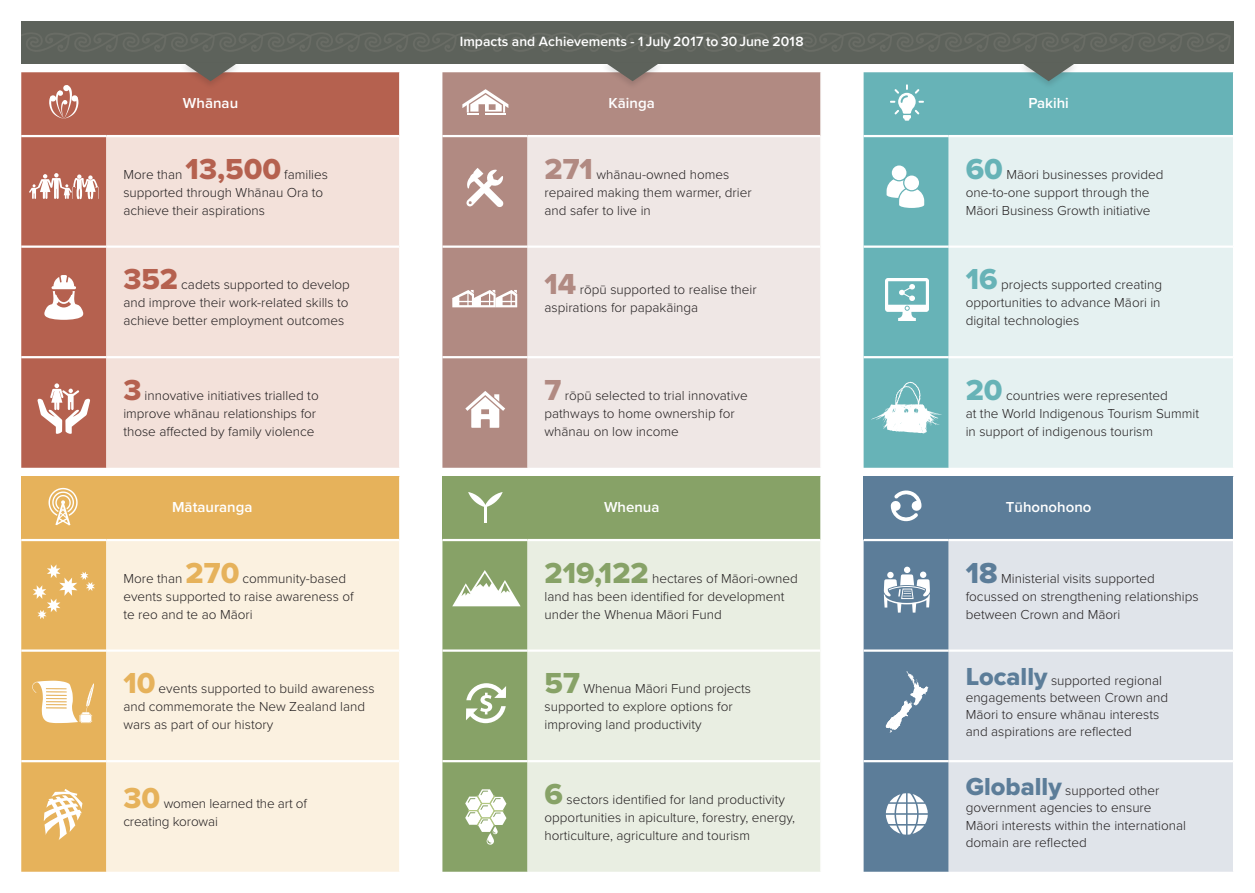
<style>
.page{position:relative;width:1255px;height:893px;background:#fff}
.page>*{position:absolute;margin:0;border:0;box-sizing:border-box;transform-origin:0 0}
.t1{font:30px "Proxima Nova Extrabld";color:#b5614f}
.t2{font:30px "Proxima Nova Extrabld";color:#87a267}
.t3{font:30px "Proxima Nova Extrabld";color:#e6b25b}
.t4{font:30px "Proxima Nova Extrabld";color:#b18a82}
.t5{font:30px "Proxima Nova Extrabld";color:#67b3b7}
.t6{font:30px "Proxima Nova Extrabld";color:#5c7d99}
.t7{font:600 15px "Proxima Nova";color:#fff}
.t8{font:600 13.8px "Proxima Nova";color:#fff}
.t9{font:300 13.5px/18px "Proxima Nova";color:#231f20}
.s1{font-family:"Proxima Nova Extrabld";font-weight:400;font-size:25.5px;color:#5c7d99}
</style>
<div class="page">
<div style="left:21px;top:72px;width:378px;height:396px;background:#b5614f"></div>
<div style="left:106px;top:137px;width:293px;height:331px;background:#f3e1da"></div>
<div style="left:21px;top:476px;width:379px;height:64px;background:#e6b25b"></div>
<div style="left:106px;top:541px;width:293px;height:331px;background:#fbf1e0"></div>
<hr style="left:399px;top:476px;width:1px;height:64px;background:#fff">
<hr style="left:21px;top:245px;width:85px;height:3px;background:#fff">
<hr style="left:106px;top:245px;width:293px;height:3px;background:#fff">
<hr style="left:21px;top:356px;width:85px;height:2px;background:#fff">
<hr style="left:106px;top:356px;width:293px;height:2px;background:#fff">
<hr style="left:106px;top:649px;width:293px;height:3px;background:#fff">
<hr style="left:106px;top:760px;width:293px;height:2px;background:#fff">
<hr style="left:21px;top:135px;width:85px;height:2px;background:#fff">
<hr style="left:106px;top:135px;width:293px;height:2px;background:#fff">
<hr style="left:21px;top:539px;width:85px;height:2px;background:#fff">
<hr style="left:106px;top:539px;width:293px;height:2px;background:#fff">
<div style="left:442px;top:72px;width:378px;height:396px;background:#b18a82"></div>
<div style="left:527px;top:137px;width:293px;height:331px;background:#efe7e5"></div>
<div style="left:442px;top:476px;width:379px;height:64px;background:#87a267"></div>
<div style="left:527px;top:541px;width:293px;height:331px;background:#e9eee2"></div>
<hr style="left:820px;top:476px;width:1px;height:64px;background:#fff">
<hr style="left:442px;top:245px;width:85px;height:3px;background:#fff">
<hr style="left:527px;top:245px;width:293px;height:3px;background:#fff">
<hr style="left:442px;top:356px;width:85px;height:2px;background:#fff">
<hr style="left:527px;top:356px;width:293px;height:2px;background:#fff">
<hr style="left:527px;top:649px;width:293px;height:3px;background:#fff">
<hr style="left:527px;top:760px;width:293px;height:2px;background:#fff">
<hr style="left:442px;top:135px;width:85px;height:2px;background:#fff">
<hr style="left:527px;top:135px;width:293px;height:2px;background:#fff">
<hr style="left:442px;top:539px;width:85px;height:2px;background:#fff">
<hr style="left:527px;top:539px;width:293px;height:2px;background:#fff">
<div style="left:863px;top:72px;width:369px;height:396px;background:#67b3b7"></div>
<div style="left:948px;top:137px;width:284px;height:331px;background:#e5f1f1"></div>
<div style="left:863px;top:476px;width:370px;height:64px;background:#5c7d99"></div>
<div style="left:948px;top:541px;width:284px;height:331px;background:#e0e4ea"></div>
<hr style="left:1232px;top:476px;width:2px;height:64px;background:#fff">
<hr style="left:863px;top:245px;width:85px;height:3px;background:#fff">
<hr style="left:948px;top:245px;width:284px;height:3px;background:#fff">
<hr style="left:863px;top:356px;width:85px;height:2px;background:#fff">
<hr style="left:948px;top:356px;width:284px;height:2px;background:#fff">
<hr style="left:948px;top:649px;width:284px;height:3px;background:#fff">
<hr style="left:948px;top:760px;width:284px;height:2px;background:#fff">
<hr style="left:863px;top:135px;width:85px;height:2px;background:#fff">
<hr style="left:948px;top:135px;width:284px;height:2px;background:#fff">
<hr style="left:863px;top:539px;width:85px;height:2px;background:#fff">
<hr style="left:948px;top:539px;width:284px;height:2px;background:#fff">
<div style="left:21px;top:21px;width:1212px;height:43px;background:#5d625b"></div>
<svg style="left:21px;top:33px;width:1209px;height:19px"></svg>
<div style="left:600px;top:61px;width:64px;height:29px;background:#231f20;opacity:.15"></div>
<svg style="left:604px;top:62px;width:56px;height:19px"></svg>
<div style="left:179px;top:61px;width:63px;height:29px;background:#231f20;opacity:.15"></div>
<svg style="left:183px;top:62px;width:55px;height:19px"></svg>
<div style="left:1016px;top:61px;width:64px;height:29px;background:#231f20;opacity:.15"></div>
<svg style="left:1020px;top:62px;width:56px;height:19px"></svg>
<svg style="left:21px;top:540px;width:85px;height:332px;background:#e8ba6d"></svg>
<svg style="left:466px;top:168px;width:37px;height:39px"></svg>
<svg style="left:452px;top:290px;width:65px;height:17px"></svg>
<svg style="left:465px;top:391px;width:40px;height:37px"></svg>
<svg style="left:442px;top:540px;width:85px;height:332px;background:#96ad7a"></svg>
<svg style="left:49px;top:85px;width:29px;height:34px"></svg>
<svg style="left:48px;top:488px;width:30px;height:37px"></svg>
<svg style="left:462px;top:89px;width:46px;height:26px"></svg>
<hr style="left:484px;top:505px;width:3px;height:18px;background:#fff">
<svg style="left:468px;top:492px;width:34px;height:15px"></svg>
<svg style="left:890px;top:490px;width:31px;height:32px"></svg>
<svg style="left:890px;top:84px;width:33px;height:37px"></svg>
<svg style="left:44px;top:275px;width:39px;height:45px"></svg>
<svg style="left:37px;top:383px;width:54px;height:52px"></svg>
<svg style="left:29px;top:173px;width:69px;height:26px"></svg>
<div style="left:891px;top:165px;width:15px;height:15px;background:#fff;border-radius:50%"></div>
<div style="left:904px;top:176px;width:15px;height:14px;background:#fff;border-radius:50%"></div>
<svg style="left:886px;top:179px;width:38px;height:29px"></svg>
<img style="left:885px;top:279px;width:43px;height:41px">
<img style="left:899px;top:285px;width:15px;height:15px">
<img style="left:870px;top:380px;width:71px;height:56px">
<svg style="left:863px;top:540px;width:85px;height:332px;background:#6d8aa3"></svg>
<p class="t8" style="left:460px;top:31px;width:345px">Impacts and Achievements - 1 July 2017 to 30 June 2018</p>
<p class="t7" style="left:183px;top:91px;width:57px">Whānau</p>
<p class="t7" style="left:608px;top:91px;width:48px">Kāinga</p>
<p class="t7" style="left:1028px;top:91px;width:42px">Pakihi</p>
<p class="t9" style="left:123px;top:165px;width:61px">More than</p>
<h1 class="t1" style="left:186px;top:147px;width:97px">13,500</h1>
<p class="t9" style="left:123px;top:165px;width:206px;text-indent:161px">families supported through Whānau Ora to achieve their aspirations</p>
<h1 class="t4" style="left:544px;top:147px;width:50px">271</h1>
<p class="t9" style="left:544px;top:165px;width:209px;text-indent:52px">whānau-owned homes repaired making them warmer, drier and safer to live in</p>
<h1 class="t5" style="left:965px;top:147px;width:39px">60</h1>
<p class="t9" style="left:965px;top:165px;width:199px;text-indent:41px">Māori businesses provided one-to-one support through the<br>Māori Business Growth initiative</p>
<h1 class="t1" style="left:123px;top:257px;width:56px">352</h1>
<p class="t9" style="left:123px;top:275px;width:228px;text-align:justify;text-indent:58px">cadets supported to develop and improve their work-related skills to achieve better employment outcomes</p>
<h1 class="t4" style="left:544px;top:261px;width:33px">14</h1>
<p class="t9" style="left:544px;top:280px;width:214px;text-indent:35px">rōpū supported to realise their aspirations for papakāinga</p>
<h1 class="t5" style="left:965px;top:257px;width:33px">16</h1>
<p class="t9" style="left:965px;top:275px;width:198px;text-align:justify;text-indent:35px">projects supported creating opportunities to advance Māori in digital technologies</p>
<h1 class="t1" style="left:123px;top:368px;width:20px">3</h1>
<p class="t9" style="left:123px;top:386px;width:197px;text-indent:21px">innovative initiatives trialled to improve whānau relationships for those affected by family violence</p>
<h1 class="t4" style="left:544px;top:368px;width:18px">7</h1>
<p class="t9" style="left:544px;top:386px;width:205px;text-indent:20px">rōpū selected to trial innovative pathways to home ownership for whānau on low income</p>
<h1 class="t5" style="left:965px;top:368px;width:38px">20</h1>
<p class="t9" style="left:965px;top:386px;width:235px;text-indent:40px">countries were represented<br>at the World Indigenous Tourism Summit in support of indigenous tourism</p>
<p class="t7" style="left:172px;top:495px;width:82px">Mātauranga</p>
<p class="t7" style="left:604px;top:495px;width:57px">Whenua</p>
<p class="t7" style="left:1005px;top:495px;width:87px">Tūhonohono</p>
<p class="t9" style="left:123px;top:569px;width:61px">More than</p>
<h1 class="t3" style="left:186px;top:550px;width:55px">270</h1>
<p class="t9" style="left:123px;top:569px;width:232px;text-indent:119px">community-based events supported to raise awareness of te reo and te ao Māori</p>
<h1 class="t2" style="left:544px;top:550px;width:106px">219,122</h1>
<p class="t9" style="left:544px;top:569px;width:255px;text-indent:108px">hectares of Māori-owned land has been identified for development under the Whenua Māori Fund</p>
<h1 class="t6" style="left:965px;top:550px;width:33px">18</h1>
<p class="t9" style="left:965px;top:569px;width:234px;text-indent:35px">Ministerial visits supported focussed on strengthening relationships between Crown and Māori</p>
<h1 class="t3" style="left:123px;top:661px;width:34px">10</h1>
<p class="t9" style="left:123px;top:679px;width:253px;text-indent:35px">events supported to build awareness and commemorate the New Zealand land wars as part of our history</p>
<h1 class="t2" style="left:544px;top:661px;width:37px">57</h1>
<p class="t9" style="left:544px;top:679px;width:208px;text-indent:39px">Whenua Māori Fund projects supported to explore options for improving land productivity</p>
<h1 class="t3" style="left:123px;top:776px;width:38px">30</h1>
<p class="t9" style="left:123px;top:794px;width:185px;text-indent:40px">women learned the art of creating korowai</p>
<h1 class="t2" style="left:544px;top:772px;width:20px">6</h1>
<p class="t9" style="left:544px;top:790px;width:252px;text-indent:22px">sectors identified for land productivity opportunities in apiculture, forestry, energy, horticulture, agriculture and tourism</p>
<p class="t9" style="left:965px;top:671px;width:204px;line-height:17.2px"><span class="s1">Locally</span> supported regional engagements between Crown and<br>Māori to ensure whānau interests and aspirations are reflected</p>
<p class="t9" style="left:965px;top:781px;width:222px;line-height:17.2px"><span class="s1">Globally</span> supported other government agencies to ensure<br>Māori interests within the international domain are reflected</p>
</div>
